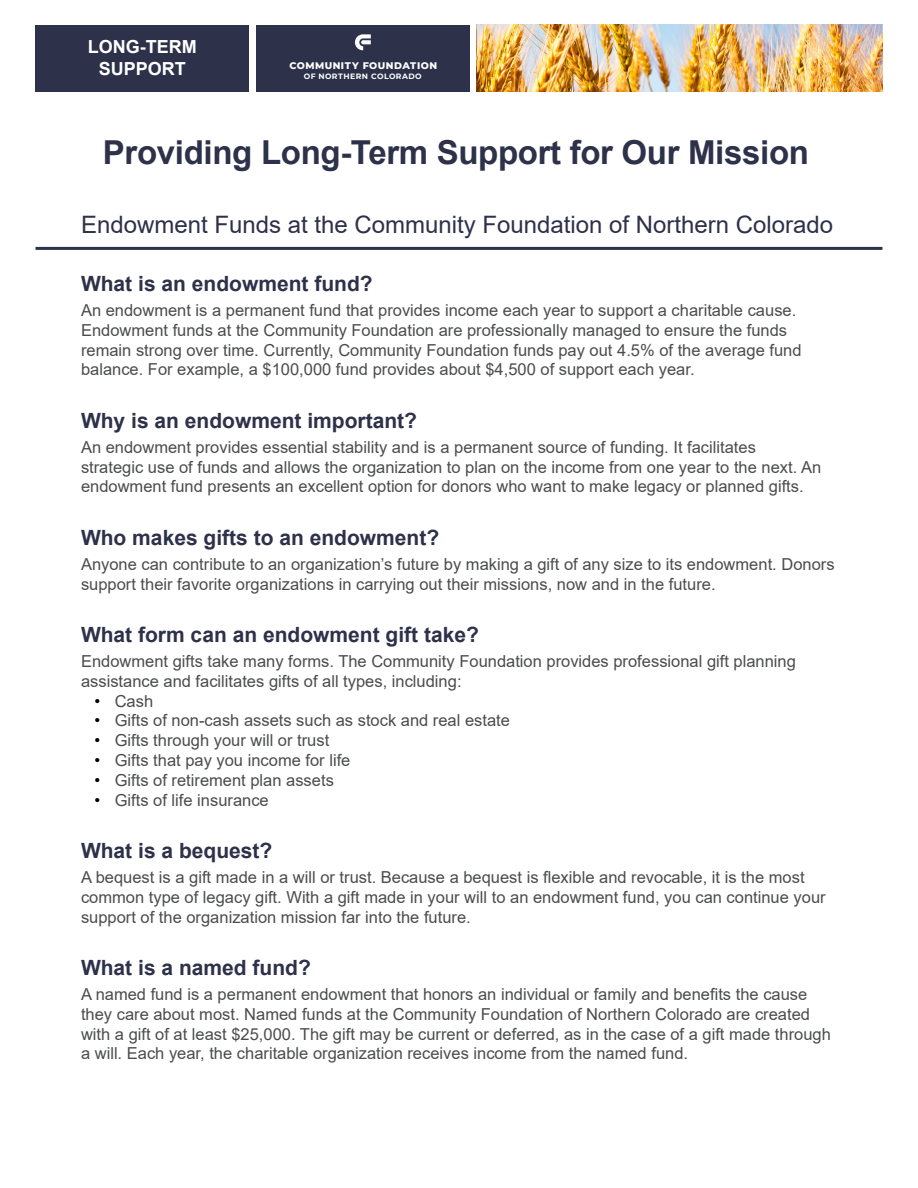
<style>
.page{position:relative;width:918px;height:1188px;background:#fff}
.page>*{position:absolute;margin:0;border:0;box-sizing:border-box;transform-origin:0 0}
.Header_1{font:700 33px "Arial";letter-spacing:-.01em;color:#2d3149}
.Header_1-2{font:24px "Arial";color:#2d3149}
.Header_2{font:700 21px "Arial";color:#2d3149}
.t1{font:700 18px "Arial";color:#fff}
.Body{font:16.5px/19.8px "Arial";color:#4b4c4d}
.t2{font:800 9.6px "Montserrat";letter-spacing:.05em;color:#fff}
.t3{font:700 7.65px "Montserrat";letter-spacing:.05em;color:#fff}
.s1{color:#000}
</style>
<div class="page">
<img style="left:477px;top:25px;width:405px;height:67px">
<div style="left:36px;top:25px;width:213px;height:67px;background:#2d3149"></div>
<div style="left:256px;top:25px;width:214px;height:67px;background:#2d3149"></div>
<svg style="left:355px;top:34px;width:16px;height:16px"></svg>
<hr style="left:36px;top:247px;width:846px;height:3px;background:#2d3149">
<p class="t1" style="left:88px;top:34px;width:110px">LONG-TERM</p>
<p class="t1" style="left:99px;top:56px;width:89px">SUPPORT</p>
<p class="t2" style="left:289px;top:59px;width:149px">COMMUNITY FOUNDATION</p>
<p class="t3" style="left:304px;top:71px;width:119px">OF NORTHERN COLORADO</p>
<p class="Header_1" style="left:103px;top:129px;width:708px">Providing Long-Term Support for Our Mission</p>
<p class="Header_1-2" style="left:81px;top:208px;width:754px">Endowment Funds at the Community Foundation of Northern Colorado</p>
<p class="Header_2" style="left:81px;top:269px;width:293px">What is an endowment fund?</p>
<p class="Body" style="left:81px;top:300px;width:722px">An endowment is a permanent fund that provides income each year to support a charitable cause.<br>Endowment funds at the Community Foundation are professionally managed to ensure the funds remain strong over time. Currently, Community Foundation funds pay out 4.5% of the average fund balance. For example, a $100,000 fund provides about $4,500 of support each year.</p>
<p class="Header_2" style="left:81px;top:405px;width:338px">Why is an endowment important?</p>
<p class="Body" style="left:81px;top:437px;width:742px">An endowment provides essential stability and is a permanent source of funding. It facilitates strategic use of funds and allows the organization to plan on the income from one year to the next. An endowment fund presents an excellent option for donors who want to make legacy or planned gifts.</p>
<p class="Header_2" style="left:81px;top:522px;width:360px">Who makes gifts to an endowment?</p>
<p class="Body" style="left:81px;top:554px;width:755px">Anyone can contribute to an organization’s future by making a gift of any size to its endowment. Donors support their favorite organizations in carrying out their missions, now and in the future.</p>
<p class="Header_2" style="left:81px;top:620px;width:399px">What form can an endowment gift take?</p>
<p class="Body" style="left:81px;top:651px;width:716px">Endowment gifts take many forms. The Community Foundation provides professional gift planning assistance and facilitates gifts of all types, including:</p>
<p class="Body" style="left:94px;top:691px;width:60px"><span class="s1">•</span> Cash</p>
<p class="Body" style="left:94px;top:711px;width:417px"><span class="s1">•</span> Gifts of non-cash assets such as stock and real estate</p>
<p class="Body" style="left:94px;top:730px;width:236px"><span class="s1">•</span> Gifts through your will or trust</p>
<p class="Body" style="left:94px;top:750px;width:257px"><span class="s1">•</span> Gifts that pay you income for life</p>
<p class="Body" style="left:94px;top:770px;width:241px"><span class="s1">•</span> Gifts of retirement plan assets</p>
<p class="Body" style="left:94px;top:790px;width:176px"><span class="s1">•</span> Gifts of life insurance</p>
<p class="Header_2" style="left:81px;top:836px;width:193px">What is a bequest?</p>
<p class="Body" style="left:81px;top:867px;width:746px">A bequest is a gift made in a will or trust. Because a bequest is flexible and revocable, it is the most common type of legacy gift. With a gift made in your will to an endowment fund, you can continue your support of the organization mission far into the future.</p>
<p class="Header_2" style="left:81px;top:953px;width:231px">What is a named fund?</p>
<p class="Body" style="left:81px;top:984px;width:751px">A named fund is a permanent endowment that honors an individual or family and benefits the cause they care about most. Named funds at the Community Foundation of Northern Colorado are created with a gift of at least $25,000. The gift may be current or deferred, as in the case of a gift made through a will. Each year, the charitable organization receives income from the named fund.</p>
</div>
